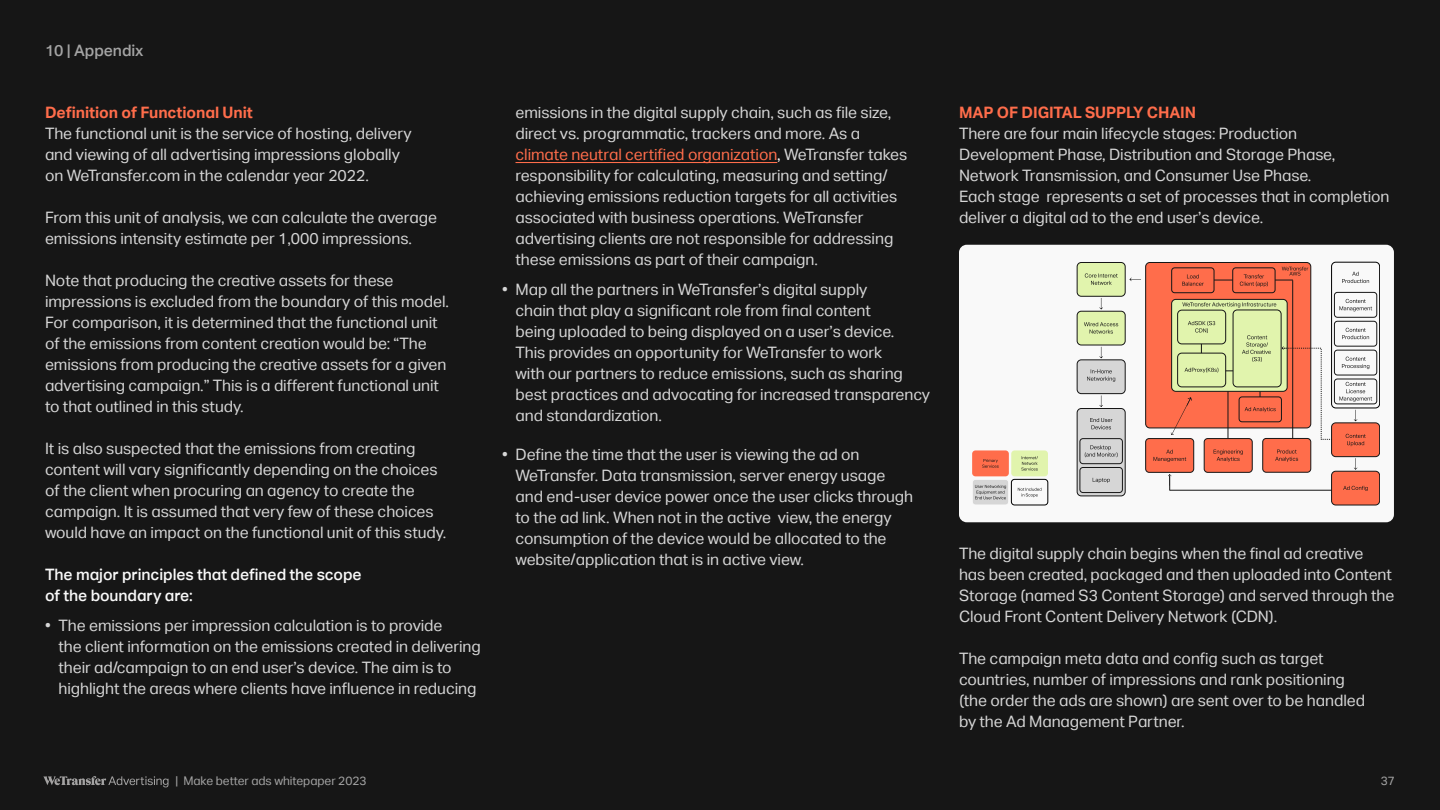
<style>
.page{position:relative;width:1440px;height:810px;background:#161616}
.page>*{position:absolute;margin:0;border:0;box-sizing:border-box;transform-origin:0 0}
.t1{font:15.75px/21px "Actief Grotesque";letter-spacing:-.005em;color:#d6d6d6}
.t2{font:500 15.75px/21px "Actief Grotesque";letter-spacing:-.005em;color:#f9f9f9}
.t3{font:700 15.75px "Actief Grotesque";letter-spacing:-.005em;color:#ff6d4b}
.t4{font:500 15.75px "Actief Grotesque";letter-spacing:-.005em;color:#a4a4a4}
.t5{font:12px "Actief Grotesque";letter-spacing:-.005em;color:#a4a4a4}
.s1{color:#ff6d4b}
.s2{color:#f9f9f9}
</style>
<div class="page">
<svg style="left:43px;top:776px;width:126px;height:11px"></svg>
<hr style="left:516px;top:162px;width:261px;height:1px;background:#ff6d4b">
<div style="left:959px;top:245px;width:435px;height:277px;background:#f9f9f9;border-radius:8px"></div>
<div style="left:1077px;top:311px;width:48px;height:34px;background:#e1f4ad;border-radius:4px"></div>
<svg style="left:1084px;top:322px;width:34px;height:12px"></svg>
<div style="left:1077px;top:311px;width:48px;height:34px;border:1px solid #161616;border-radius:4px"></div>
<div style="left:1077px;top:360px;width:48px;height:34px;background:#d6d6d6;border-radius:4px"></div>
<svg style="left:1087px;top:369px;width:28px;height:13px"></svg>
<div style="left:1077px;top:360px;width:48px;height:34px;border:1px solid #161616;border-radius:4px"></div>
<div style="left:1077px;top:409px;width:48px;height:87px;background:#d6d6d6;border-radius:4px"></div>
<svg style="left:1090px;top:418px;width:22px;height:11px"></svg>
<svg style="left:1085px;top:445px;width:33px;height:12px"></svg>
<div style="left:1080px;top:438px;width:43px;height:26px;border:1px solid #161616;border-radius:3px"></div>
<svg style="left:1093px;top:478px;width:17px;height:5px"></svg>
<div style="left:1080px;top:467px;width:43px;height:26px;border:1px solid #161616;border-radius:3px"></div>
<div style="left:1077px;top:408px;width:48px;height:88px;border:1px solid #161616;border-radius:4px"></div>
<svg style="left:1342px;top:272px;width:27px;height:11px"></svg>
<svg style="left:1339px;top:299px;width:33px;height:12px"></svg>
<div style="left:1334px;top:292px;width:43px;height:26px;border:1px solid #161616;border-radius:3px"></div>
<div style="left:1334px;top:321px;width:43px;height:25px;border:1px solid #161616;border-radius:3px"></div>
<div style="left:1334px;top:350px;width:43px;height:25px;border:1px solid #161616;border-radius:3px"></div>
<div style="left:1334px;top:379px;width:43px;height:25px;border:1px solid #161616;border-radius:3px"></div>
<div style="left:1331px;top:262px;width:49px;height:146px;border:1px solid #000;border-radius:4px"></div>
<div style="left:1146px;top:262px;width:165px;height:166px;background:#ff6d4b;border-radius:4px"></div>
<svg style="left:1172px;top:299px;width:115px;height:92px"></svg>
<div style="left:1171px;top:299px;width:116px;height:93px;border:1px solid #161616;border-radius:4px"></div>
<hr style="left:1179px;top:280px;width:114px;height:1px;background:#161616">
<hr style="left:1292px;top:280px;width:1px;height:185px;background:#161616">
<div style="left:1233px;top:268px;width:42px;height:25px;background:#ff6d4b;border-radius:3px"></div>
<svg style="left:1240px;top:274px;width:28px;height:13px"></svg>
<div style="left:1232px;top:268px;width:43px;height:25px;border:1px solid #161616;border-radius:3px"></div>
<div style="left:1172px;top:268px;width:42px;height:25px;background:#ff6d4b;border-radius:3px"></div>
<svg style="left:1182px;top:274px;width:22px;height:12px"></svg>
<div style="left:1171px;top:268px;width:43px;height:25px;border:1px solid #161616;border-radius:3px"></div>
<svg style="left:1182px;top:302px;width:94px;height:5px"></svg>
<svg style="left:1282px;top:267px;width:26px;height:9px"></svg>
<div style="left:1145px;top:262px;width:166px;height:166px;border:1px solid #161616;border-radius:4px"></div>
<div style="left:1077px;top:262px;width:48px;height:34px;background:#e1f4ad;border-radius:4px"></div>
<svg style="left:1085px;top:273px;width:33px;height:12px"></svg>
<div style="left:1077px;top:262px;width:48px;height:35px;border:1px solid #161616;border-radius:4px"></div>
<div style="left:1178px;top:310px;width:48px;height:34px;background:#e1f4ad;border-radius:4px"></div>
<div style="left:1177px;top:310px;width:49px;height:34px;border:1px solid #161616;border-radius:4px"></div>
<div style="left:1233px;top:310px;width:48px;height:77px;background:#e1f4ad;border-radius:4px"></div>
<div style="left:1233px;top:310px;width:48px;height:77px;border:1px solid #161616;border-radius:4px"></div>
<div style="left:1332px;top:423px;width:48px;height:34px;background:#ff6d4b;border-radius:4px"></div>
<div style="left:1331px;top:423px;width:49px;height:34px;border:1px solid #161616;border-radius:4px"></div>
<div style="left:1146px;top:439px;width:48px;height:33px;background:#ff6d4b;border-radius:4px"></div>
<div style="left:1145px;top:438px;width:49px;height:35px;border:1px solid #161616;border-radius:4px"></div>
<div style="left:1332px;top:471px;width:48px;height:34px;background:#ff6d4b;border-radius:4px"></div>
<div style="left:1331px;top:471px;width:49px;height:34px;border:1px solid #161616;border-radius:4px"></div>
<svg style="left:1099px;top:395px;width:4px;height:12px"></svg>
<svg style="left:1099px;top:347px;width:4px;height:11px"></svg>
<svg style="left:1099px;top:298px;width:4px;height:11px"></svg>
<svg style="left:1130px;top:278px;width:11px;height:3px"></svg>
<svg style="left:1153px;top:321px;width:219px;height:170px"></svg>
<div style="left:972px;top:450px;width:37px;height:26px;background:#ff6d4b;border-radius:3px"></div>
<svg style="left:982px;top:459px;width:17px;height:9px"></svg>
<div style="left:1011px;top:450px;width:37px;height:26px;background:#e1f4ad;border-radius:3px"></div>
<svg style="left:1021px;top:456px;width:17px;height:15px"></svg>
<div style="left:972px;top:479px;width:37px;height:26px;background:#d6d6d6;border-radius:3px"></div>
<svg style="left:975px;top:485px;width:31px;height:14px"></svg>
<div style="left:972px;top:479px;width:37px;height:26px;border:1px solid #f9f9f9;border-radius:3px"></div>
<svg style="left:1018px;top:488px;width:23px;height:9px"></svg>
<div style="left:1011px;top:479px;width:37px;height:26px;border:1px solid #000;border-radius:3px"></div>
<p class="t4" style="left:45px;top:41px;width:100px">10 | Appendix</p>
<p class="t3" style="left:45px;top:103px;width:209px">Definition of Functional Unit</p>
<p class="t1" style="left:45px;top:123px;width:368px">The functional unit is the service of hosting, delivery and viewing of all advertising impressions globally on WeTransfer.com in the calendar year 2022.</p>
<p class="t1" style="left:45px;top:207px;width:394px">From this unit of analysis, we can calculate the average emissions intensity estimate per 1,000 impressions.</p>
<p class="t1" style="left:45px;top:270px;width:406px">Note that producing the creative assets for these impressions is excluded from the boundary of this model.<br>For comparison, it is determined that the functional unit of the emissions from content creation would be: “The emissions from producing the creative assets for a given advertising campaign.” This is a different functional unit to that outlined in this study.</p>
<p class="t1" style="left:45px;top:438px;width:403px">It is also suspected that the emissions from creating content will vary significantly depending on the choices of the client when procuring an agency to create the campaign. It is assumed that very few of these choices would have an impact on the functional unit of this study.</p>
<p class="t2" style="left:45px;top:564px;width:318px">The major principles that defined the scope of the boundary are:</p>
<p class="t1" style="left:58px;top:615px;width:424px;text-indent:-14px">• The emissions per impression calculation is to provide<br>the client information on the emissions created in delivering their ad/campaign to an end user’s device. The aim is to highlight the areas where clients have influence in reducing</p>
<p class="t1" style="left:515px;top:102px;width:393px">emissions in the digital supply chain, such as file size, direct vs. programmatic, trackers and more. As a <span class="s1">climate neutral certified organization</span><span class="s2">,</span> WeTransfer takes responsibility for calculating, measuring and setting/ achieving emissions reduction targets for all activities associated with business operations. WeTransfer advertising clients are not responsible for addressing these emissions as part of their campaign.</p>
<p class="t1" style="left:515px;top:279px;width:416px;text-indent:-14px">• Map all the partners in WeTransfer’s digital supply<br>chain that play a significant role from final content<br>being uploaded to being displayed on a user’s device.<br>This provides an opportunity for WeTransfer to work<br>with our partners to reduce emissions, such as sharing best practices and advocating for increased transparency and standardization.</p>
<p class="t1" style="left:515px;top:444px;width:399px;text-indent:-14px">• Define the time that the user is viewing the ad on WeTransfer. Data transmission, server energy usage and end-user device power once the user clicks through to the ad link. When not in the active view, the energy consumption of the device would be allocated to the website/application that is in active view.</p>
<p class="t3" style="left:959px;top:103px;width:239px">MAP OF DIGITAL SUPPLY CHAIN</p>
<p class="t1" style="left:959px;top:123px;width:432px">There are four main lifecycle stages: Production Development Phase, Distribution and Storage Phase, Network Transmission, and Consumer Use Phase.<br>Each stage represents a set of processes that in completion deliver a digital ad to the end user’s device.</p>
<p class="t1" style="left:959px;top:543px;width:437px">The digital supply chain begins when the final ad creative<br>has been created, packaged and then uploaded into Content Storage (named S3 Content Storage) and served through the Cloud Front Content Delivery Network (CDN).</p>
<p class="t1" style="left:959px;top:648px;width:408px">The campaign meta data and config such as target countries, number of impressions and rank positioning (the order the ads are shown) are sent over to be handled by the Ad Management Partner.</p>
<p class="t5" style="left:176px;top:774px;width:193px">| Make better ads whitepaper 2023</p>
<p class="t5" style="left:1381px;top:774px;width:16px">37</p>
</div>
